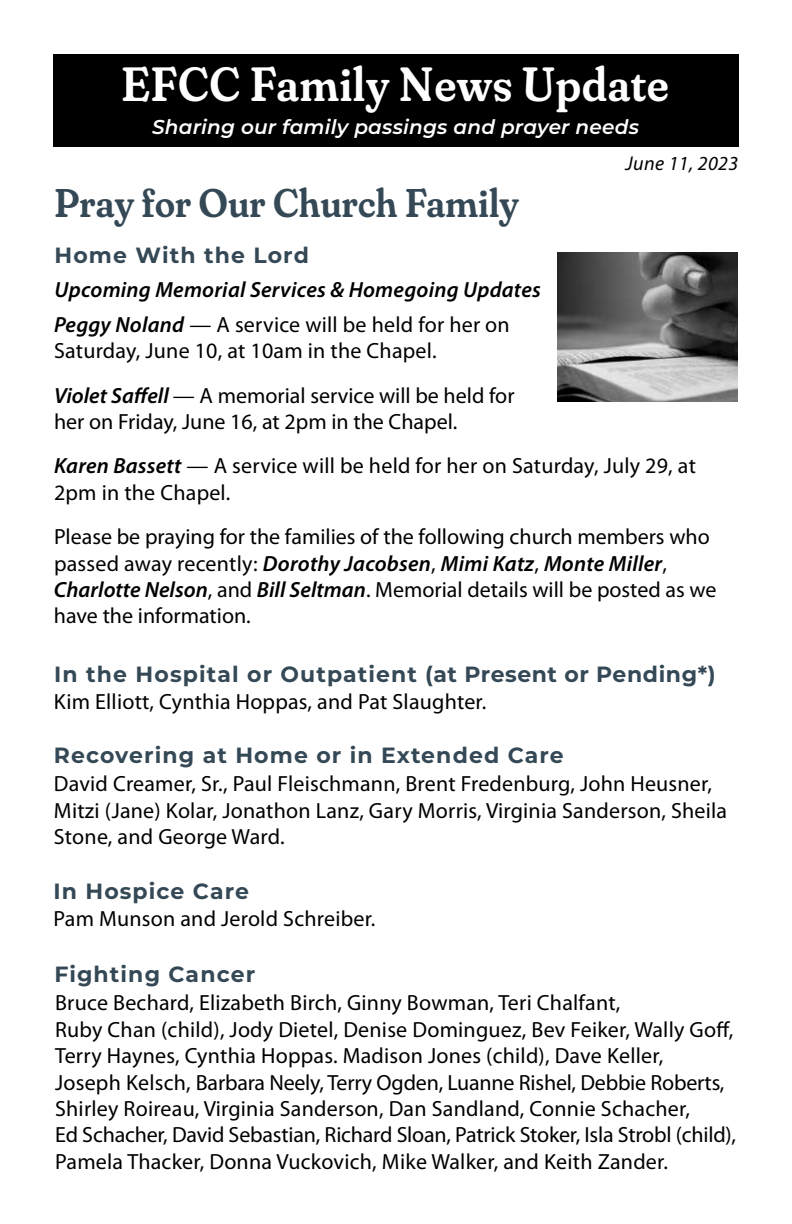
<style>
.page{position:relative;width:792px;height:1224px;background:#fff}
.page>*{position:absolute;margin:0;border:0;box-sizing:border-box;transform-origin:0 0}
.t1{font:600 48px "Fraunces 144 pt Super Soft";letter-spacing:.02em;color:#fff}
.t2{font:600 40px "Fraunces 144 pt Super Soft";letter-spacing:.01em;color:#344855}
.t3{font:22px/26.4px "Myriad Pro";letter-spacing:.01em;color:#000}
.t4{font:700 22px "Montserrat";letter-spacing:.05em;color:#344855}
.t5{font:italic 600 22px "Myriad Pro";letter-spacing:.01em;color:#000}
.t6{font:italic 600 20px "Montserrat";letter-spacing:.01em;color:#fff}
.t7{font:italic 20px "Myriad Pro";letter-spacing:.02em;color:#000}
.s1{font-weight:600;font-style:italic}
</style>
<div class="page">
<img style="left:557px;top:252px;width:181px;height:149px">
<div style="left:53px;top:54px;width:686px;height:93px;background:#000"></div>
<h1 class="t1" style="left:121px;top:47px;width:549px">EFCC Family News Update</h1>
<p class="t6" style="left:152px;top:113px;width:488px">Sharing our family passings and prayer needs</p>
<h2 class="t2" style="left:54px;top:172px;width:466px">Pray for Our Church Family</h2>
<p class="t4" style="left:54px;top:239px;width:256px">Home With the Lord</p>
<p class="t5" style="left:54px;top:276px;width:488px">Upcoming Memorial Services &amp; Homegoing Updates</p>
<p class="t7" style="left:626px;top:151px;width:114px">June 11, 2023</p>
<p class="t3" style="left:54px;top:311px;width:457px"><span class="s1">Peggy Noland</span> — A service will be held for her on<br>Saturday, June 10, at 10am in the Chapel.</p>
<p class="t3" style="left:54px;top:382px;width:462px"><span class="s1">Violet Saffell</span> — A memorial service will be held for her on Friday, June 16, at 2pm in the Chapel.</p>
<p class="t3" style="left:54px;top:453px;width:643px"><span class="s1">Karen Bassett</span> — A service will be held for her on Saturday, July 29, at<br>2pm in the Chapel.</p>
<p class="t3" style="left:54px;top:523px;width:664px">Please be praying for the families of the following church members who passed away recently: <span class="s1">Dorothy Jacobsen</span>, <span class="s1">Mimi Katz</span>, <span class="s1">Monte Miller</span>, <span class="s1">Charlotte Nelson</span>, and <span class="s1">Bill Seltman</span>. Memorial details will be posted as we have the information.</p>
<p class="t4" style="left:54px;top:658px;width:663px">In the Hospital or Outpatient (at Present or Pending*)</p>
<p class="t3" style="left:54px;top:688px;width:434px">Kim Elliott, Cynthia Hoppas, and Pat Slaughter.</p>
<p class="t4" style="left:54px;top:739px;width:511px">Recovering at Home or in Extended Care</p>
<p class="t3" style="left:54px;top:771px;width:675px">David Creamer, Sr., Paul Fleischmann, Brent Fredenburg, John Heusner,<br>Mitzi (Jane) Kolar, Jonathon Lanz, Gary Morris, Virginia Sanderson, Sheila<br>Stone, and George Ward.</p>
<p class="t4" style="left:54px;top:875px;width:197px">In Hospice Care</p>
<p class="t3" style="left:54px;top:905px;width:323px">Pam Munson and Jerold Schreiber.</p>
<p class="t4" style="left:54px;top:959px;width:202px">Fighting Cancer</p>
<p class="t3" style="left:55px;top:989px;width:683px">Bruce Bechard, Elizabeth Birch, Ginny Bowman, Teri Chalfant,<br>Ruby Chan (child), Jody Dietel, Denise Dominguez, Bev Feiker, Wally Goff, Terry Haynes, Cynthia Hoppas. Madison Jones (child), Dave Keller,<br>Joseph Kelsch, Barbara Neely, Terry Ogden, Luanne Rishel, Debbie Roberts, Shirley Roireau, Virginia Sanderson, Dan Sandland, Connie Schacher,<br>Ed Schacher, David Sebastian, Richard Sloan, Patrick Stoker, Isla Strobl (child), Pamela Thacker, Donna Vuckovich, Mike Walker, and Keith Zander.</p>
</div>
